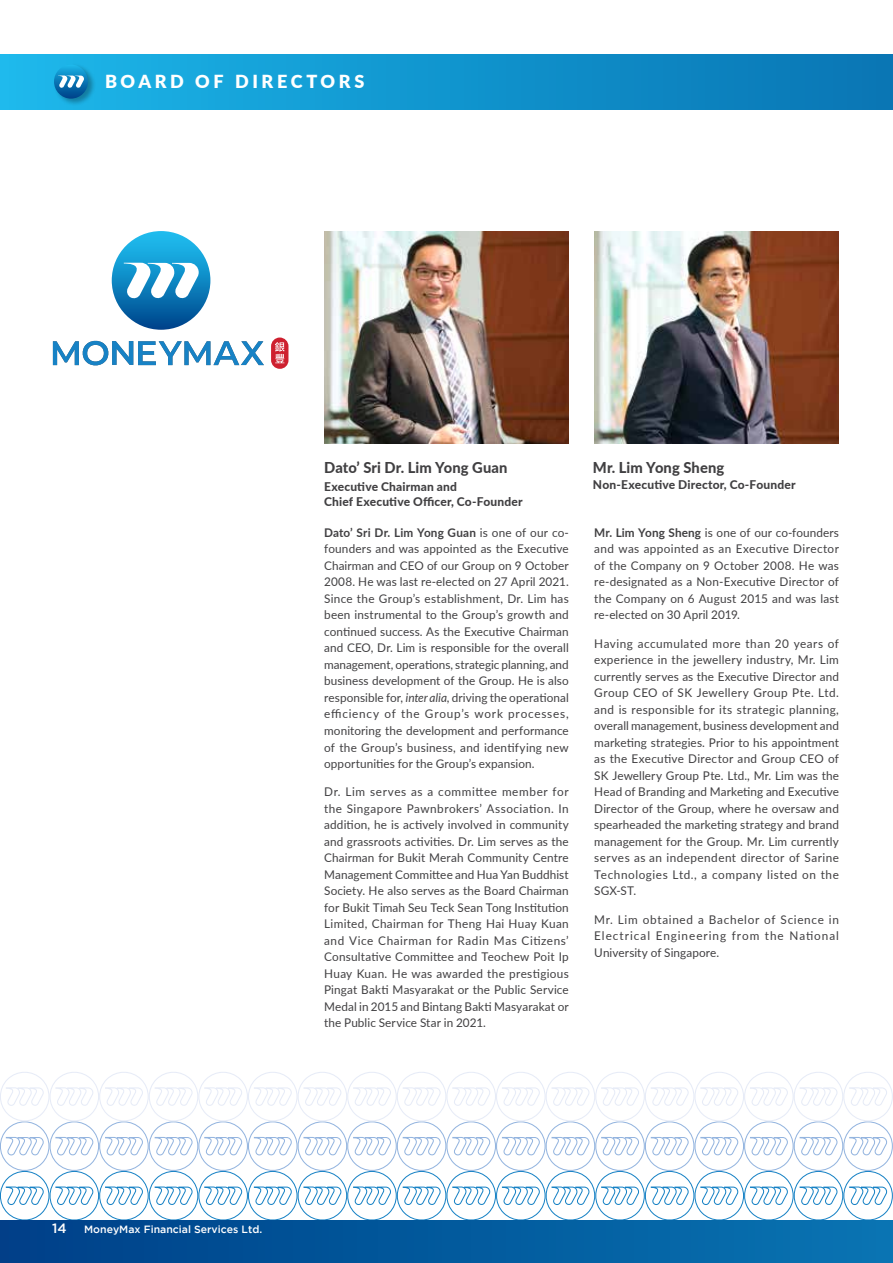
<style>
.page{position:relative;width:893px;height:1263px;background:#fff}
.page>*{position:absolute;margin:0;border:0;box-sizing:border-box;transform-origin:0 0}
.t1{font:900 18px "Lato";letter-spacing:.2em;color:#fff}
.t2{font:800 15px "Lato";letter-spacing:.005em;color:#414042}
.t3{font:500 13.5px "Gotham";color:#fff}
.t4{font:12px/16.5px "Lato";letter-spacing:.015em;color:#414042;text-align:justify}
.t5{font:800 12px/15px "Lato";letter-spacing:.015em;color:#414042}
.t6{font:500 10.5px "Gotham";color:#fff}
.s1{font-weight:700}
.s2{font-style:italic}
</style>
<div class="page">
<svg style="left:0;top:1072px;width:893px;height:148px"></svg>
<div style="left:0;top:1220px;width:893px;height:43px;background:linear-gradient(to right,#003f88,#0874b2)"></div>
<img style="left:594px;top:231px;width:245px;height:213px">
<img style="left:324px;top:231px;width:245px;height:213px">
<div style="left:0;top:54px;width:893px;height:55px;background:linear-gradient(to right,#1cb8eb,#0874b3)"></div>
<div style="left:53px;top:64px;width:43px;height:43px;background:#000;opacity:.3"></div>
<svg style="left:54px;top:65px;width:34px;height:34px"></svg>
<svg style="left:58px;top:76px;width:26px;height:12px"></svg>
<div style="left:112px;top:231px;width:98px;height:99px;background:linear-gradient(to bottom,#20c5f5,#00478e);border-radius:49px"></div>
<svg style="left:124px;top:263px;width:75px;height:36px"></svg>
<div style="left:271px;top:337px;width:17px;height:32px;background:#ce202f;border-radius:9px"></div>
<svg style="left:275px;top:342px;width:10px;height:21px"></svg>
<svg style="left:53px;top:340px;width:211px;height:26px"></svg>
<h1 class="t1" style="left:105px;top:68px;width:261px">BOARD OF DIRECTORS</h1>
<p class="t2" style="left:324px;top:456px;width:185px">Dato’ Sri Dr. Lim Yong Guan</p>
<p class="t5" style="left:324px;top:478px;width:200px">Executive Chairman and<br>Chief Executive Officer, Co-Founder</p>
<p class="t4" style="left:324px;top:524px;width:246px"><span class="s1">Dato’ Sri Dr. Lim Yong Guan</span> is one of our co&shy;founders and was appointed as the Executive Chairman and CEO of our Group on 9 October 2008. He was last re-elected on 27 April 2021.<br>Since the Group’s establishment, Dr. Lim has been instrumental to the Group’s growth and continued success. As the Executive Chairman and CEO, Dr. Lim is responsible for the overall management, operations, strategic planning, and business development of the Group. He is also responsible for, <span class="s2">inter alia</span>, driving the operational efficiency of the Group’s work processes, monitoring the development and performance of the Group’s business, and identifying new opportunities for the Group’s expansion.</p>
<p class="t4" style="left:324px;top:783px;width:246px">Dr. Lim serves as a committee member for the Singapore Pawnbrokers’ Association. In addition, he is actively involved in community and grassroots activities. Dr. Lim serves as the Chairman for Bukit Merah Community Centre Management Committee and Hua Yan Buddhist Society. He also serves as the Board Chairman for Bukit Timah Seu Teck Sean Tong Institution Limited, Chairman for Theng Hai Huay Kuan and Vice Chairman for Radin Mas Citizens’ Consultative Committee and Teochew Poit Ip Huay Kuan. He was awarded the prestigious Pingat Bakti Masyarakat or the Public Service Medal in 2015 and Bintang Bakti Masyarakat or the Public Service Star in 2021.</p>
<p class="t2" style="left:593px;top:456px;width:133px">Mr. Lim Yong Sheng</p>
<p class="t5" style="left:593px;top:477px;width:204px">Non-Executive Director, Co-Founder</p>
<p class="t4" style="left:594px;top:524px;width:246px"><span class="s1">Mr. Lim Yong Sheng</span> is one of our co-founders and was appointed as an Executive Director of the Company on 9 October 2008. He was re-designated as a Non-Executive Director of the Company on 6 August 2015 and was last re-elected on 30 April 2019.</p>
<p class="t4" style="left:594px;top:635px;width:246px">Having accumulated more than 20 years of experience in the jewellery industry, Mr. Lim currently serves as the Executive Director and Group CEO of SK Jewellery Group Pte. Ltd. and is responsible for its strategic planning, overall management, business development and marketing strategies. Prior to his appointment as the Executive Director and Group CEO of SK Jewellery Group Pte. Ltd., Mr. Lim was the Head of Branding and Marketing and Executive Director of the Group, where he oversaw and spearheaded the marketing strategy and brand management for the Group. Mr. Lim currently serves as an independent director of Sarine Technologies Ltd., a company listed on the SGX-ST.</p>
<p class="t4" style="left:594px;top:911px;width:246px">Mr. Lim obtained a Bachelor of Science in Electrical Engineering from the National University of Singapore.</p>
<p class="t3" style="left:52px;top:1221px;width:16px">14</p>
<p class="t6" style="left:84px;top:1223px;width:180px">MoneyMax Financial Services Ltd.</p>
</div>
